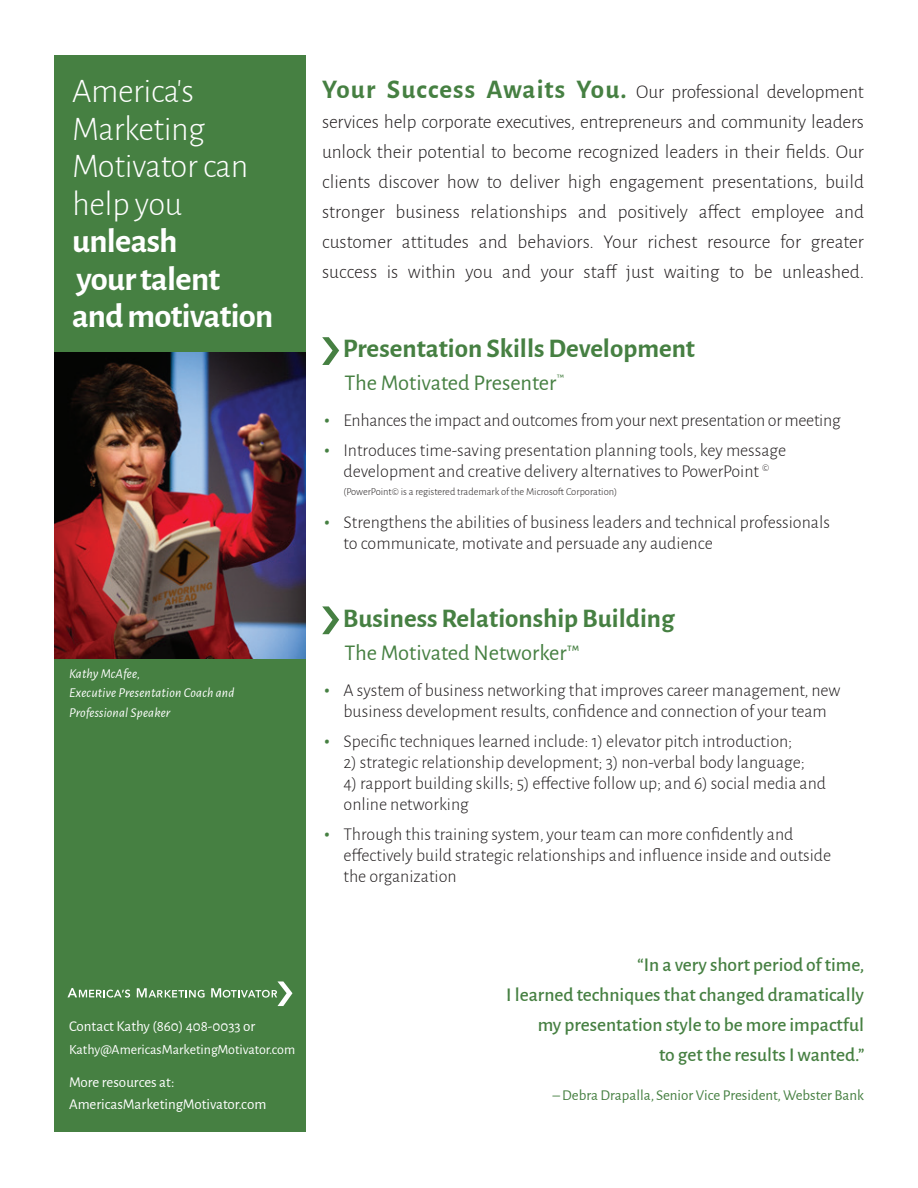
<style>
.page{position:relative;width:918px;height:1188px;background:#fff}
.page>*{position:absolute;margin:0;border:0;box-sizing:border-box;transform-origin:0 0}
.text{font:300 34.5px/37.5px "Alegreya Sans";letter-spacing:-.01em;color:#fff}
.A_head{font:700 27px "Alegreya Sans";color:#468042}
.B_head{font:22.5px "Alegreya Sans";color:#468042}
.big_text{font:300 19.5px/30px "Alegreya Sans";color:#231f20;text-align:justify}
.big_text-2{font:500 19.5px/30px "Alegreya Sans";color:#468042;text-align:right}
.Alegreya_Bullets{font:300 18px/21px "Alegreya Sans";color:#231f20}
.t1{font:15px/22.5px "Alegreya Sans";color:#fff}
.big_text-3{font:15px "Alegreya Sans";color:#468042}
.t2{font:13.95px "Alegreya Sans";color:#fff}
.t3{font:italic 13.5px/19.5px "Alegreya Sans";letter-spacing:.015em;color:#fff}
.Alegreya_Bullets-2{font:300 10.5px "Alegreya Sans";color:#231f20}
.s1{font-weight:700}
.s2{font-weight:700;font-size:27px;color:#468042}
.s3{font-weight:800;color:#468042}
</style>
<div class="page">
<div style="left:54px;top:56px;width:252px;height:1076px;background:#468042"></div>
<svg style="left:322px;top:337px;width:17px;height:28px"></svg>
<svg style="left:322px;top:606px;width:17px;height:28px"></svg>
<img style="left:54px;top:352px;width:252px;height:306px">
<svg style="left:137px;top:988px;width:68px;height:10px"></svg>
<svg style="left:211px;top:981px;width:81px;height:25px"></svg>
<svg style="left:68px;top:988px;width:62px;height:10px"></svg>
<p class="text" style="left:72px;top:71px;width:203px">America’s<br>Marketing<br>Motivator can help you <span class="s1">unleash<br>your talent and motivation</span></p>
<p class="t3" style="left:69px;top:663px;width:167px">Kathy McAfee,<br>Executive Presentation Coach and<br>Professional Speaker</p>
<p class="big_text" style="left:322px;top:77px;width:544px"><span class="s2">Your Success Awaits You.</span> Our professional development services help corporate executives, entrepreneurs and community leaders unlock their potential to become recognized leaders in their fields. Our clients discover how to deliver high engagement presentations, build stronger business relationships and positively affect employee and customer attitudes and behaviors. Your richest resource for greater success is within you and your staff just waiting to be unleashed.</p>
<p class="A_head" style="left:343px;top:329px;width:354px">Presentation Skills Development</p>
<p class="B_head" style="left:344px;top:368px;width:221px">The Motivated Presenter<sup>™</sup></p>
<p class="Alegreya_Bullets" style="left:324px;top:410px;width:518px"><span class="s3">•</span> Enhances the impact and outcomes from your next presentation or meeting</p>
<p class="Alegreya_Bullets" style="left:324px;top:440px;width:463px;text-align:center"><span class="s3">•</span> Introduces time-saving presentation planning tools, key message development and creative delivery alternatives to PowerPoint <sup>©</sup></p>
<p class="Alegreya_Bullets-2" style="left:344px;top:485px;width:275px">(PowerPoint© is a registered trademark of the Microsoft Corporation)</p>
<p class="Alegreya_Bullets" style="left:344px;top:512px;width:488px;text-indent:-19px"><span class="s3">•</span> Strengthens the abilities of business leaders and technical professionals to communicate, motivate and persuade any audience</p>
<p class="A_head" style="left:343px;top:598px;width:333px">Business Relationship Building</p>
<p class="B_head" style="left:344px;top:637px;width:237px">The Motivated Networker™</p>
<p class="Alegreya_Bullets" style="left:324px;top:679px;width:518px;text-align:center"><span class="s3">•</span> A system of business networking that improves career management, new business development results, confidence and connection of your team</p>
<p class="Alegreya_Bullets" style="left:324px;top:730px;width:470px"><span class="s3">•</span> Specific techniques learned include: 1) elevator pitch introduction;</p>
<p class="Alegreya_Bullets" style="left:344px;top:751px;width:463px">2) strategic relationship development; 3) non-verbal body language;</p>
<p class="Alegreya_Bullets" style="left:344px;top:772px;width:484px">4) rapport building skills; 5) effective follow up; and 6) social media and online networking</p>
<p class="Alegreya_Bullets" style="left:344px;top:823px;width:489px;text-indent:-19px"><span class="s3">•</span> Through this training system, your team can more confidently and effectively build strategic relationships and influence inside and outside the organization</p>
<p class="t1" style="left:69px;top:1014px;width:188px">Contact Kathy (860) 408-0033 or</p>
<p class="t2" style="left:69px;top:1040px;width:228px">Kathy@AmericasMarketingMotivator.com</p>
<p class="t1" style="left:69px;top:1070px;width:199px">More resources at:<br>AmericasMarketingMotivator.com</p>
<p class="big_text-2" style="left:506px;top:948px;width:360px">“In a very short period of time,<br>I learned techniques that changed dramatically my presentation style to be more impactful<br>to get the results I wanted.”</p>
<p class="big_text-3" style="left:553px;top:1085px;width:313px">– Debra Drapalla, Senior Vice President, Webster Bank</p>
</div>
